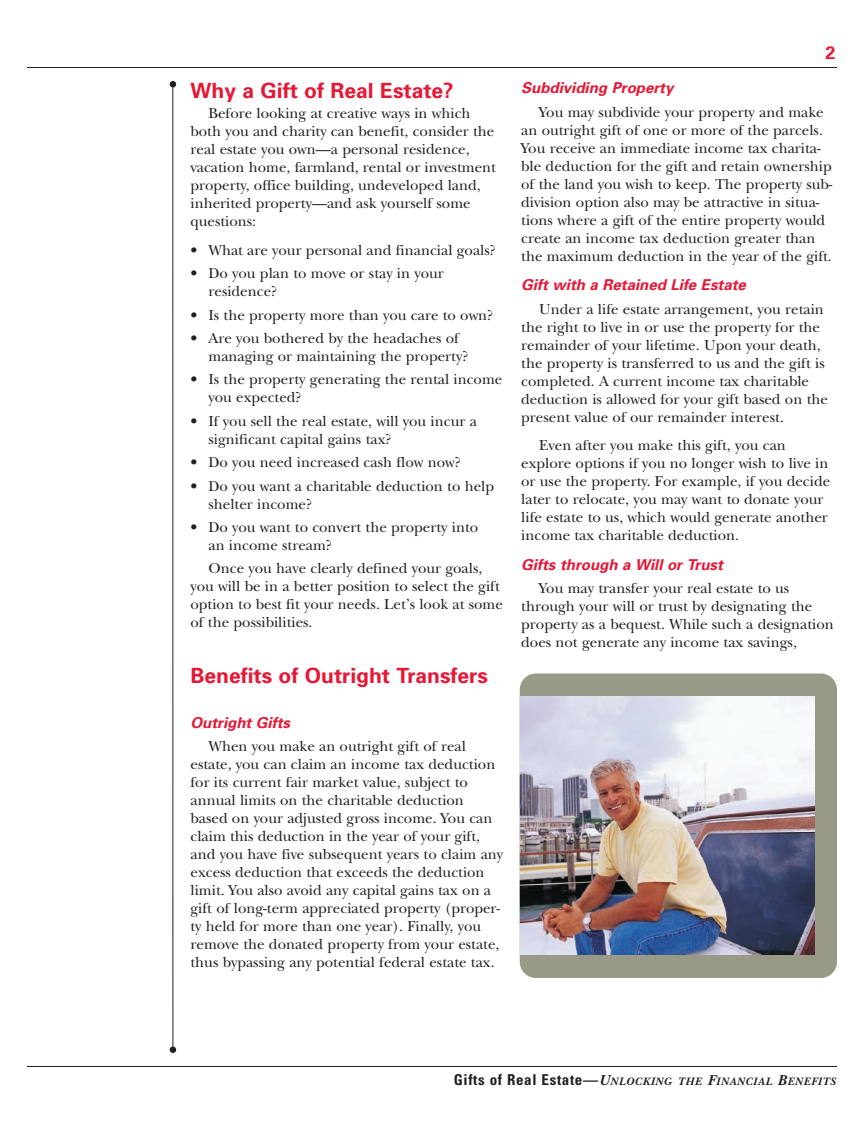
<style>
.page{position:relative;width:864px;height:1134px;background:#fff}
.page>*{position:absolute;margin:0;border:0;box-sizing:border-box;transform-origin:0 0}
.t1{font:700 21px "Univers";color:#e51836}
.t2{font:700 18px "Univers";color:#e51836}
.t3{font:15px/18px "New Baskerville";color:#231f20}
.t4{font:italic 700 15px "Univers";color:#e51836}
.t5{font:italic 700 11.25px "New Baskerville";letter-spacing:.065em;color:#231f20}
.s1{font-family:"Univers";font-style:normal;font-stretch:condensed;font-size:15px}
.s2{font-family:"Trade Gothic Bold Two";font-weight:400;font-style:normal;font-size:15px}
.s3{font-size:15px}
</style>
<div class="page">
<hr style="left:27px;top:67px;width:810px;height:1px;background:#231f20">
<hr style="left:27px;top:1066px;width:810px;height:1px;background:#231f20">
<hr style="left:172px;top:82px;width:1px;height:970px;background:#231f20">
<svg style="left:170px;top:81px;width:6px;height:6px"></svg>
<svg style="left:170px;top:1047px;width:6px;height:6px"></svg>
<div style="left:520px;top:674px;width:317px;height:304px;background:#998;border-radius:16px"></div>
<img style="left:520px;top:697px;width:294px;height:258px">
<h1 class="t1" style="left:191px;top:82px;width:265px">Why a Gift of Real Estate?</h1>
<p class="t3" style="left:191px;top:106px;width:307px;text-indent:18px">Before looking at creative ways in which both you and charity can benefit, consider the real estate you own—a personal residence, vacation home, farmland, rental or investment property, office building, undeveloped land, inherited property—and ask yourself some questions:</p>
<p class="t3" style="left:191px;top:243px;width:307px">• What are your personal and financial goals?</p>
<p class="t3" style="left:209px;top:266px;width:237px;text-indent:-18px">• Do you plan to move or stay in your residence?</p>
<p class="t3" style="left:191px;top:308px;width:304px">• Is the property more than you care to own?</p>
<p class="t3" style="left:209px;top:331px;width:261px;text-indent:-18px">• Are you bothered by the headaches of managing or maintaining the property?</p>
<p class="t3" style="left:209px;top:372px;width:295px;text-indent:-18px">• Is the property generating the rental income you expected?</p>
<p class="t3" style="left:209px;top:414px;width:270px;text-indent:-18px">• If you sell the real estate, will you incur a significant capital gains tax?</p>
<p class="t3" style="left:191px;top:455px;width:272px">• Do you need increased cash flow now?</p>
<p class="t3" style="left:209px;top:479px;width:287px;text-indent:-18px">• Do you want a charitable deduction to help shelter income?</p>
<p class="t3" style="left:209px;top:520px;width:271px;text-indent:-18px">• Do you want to convert the property into an income stream?</p>
<p class="t3" style="left:191px;top:561px;width:314px;text-indent:18px">Once you have clearly defined your goals, you will be in a better position to select the gift option to best fit your needs. Let’s look at some of the possibilities.</p>
<h1 class="t1" style="left:191px;top:667px;width:299px">Benefits of Outright Transfers</h1>
<p class="t4" style="left:191px;top:717px;width:101px">Outright Gifts</p>
<p class="t3" style="left:191px;top:739px;width:314px;text-indent:18px">When you make an outright gift of real estate, you can claim an income tax deduction for its current fair market value, subject to annual limits on the charitable deduction based on your adjusted gross income. You can claim this deduction in the year of your gift, and you have five subsequent years to claim any excess deduction that exceeds the deduction limit. You also avoid any capital gains tax on a gift of long-term appreciated property (proper&shy;ty held for more than one year). Finally, you remove the donated property from your estate, thus bypassing any potential federal estate tax.</p>
<p class="t2" style="left:825px;top:46px;width:12px">2</p>
<p class="t4" style="left:521px;top:82px;width:154px">Subdividing Property</p>
<p class="t3" style="left:521px;top:105px;width:313px;text-indent:18px">You may subdivide your property and make an outright gift of one or more of the parcels.<br>You receive an immediate income tax charita&shy;ble deduction for the gift and retain ownership of the land you wish to keep. The property sub&shy;division option also may be attractive in situa&shy;tions where a gift of the entire property would create an income tax deduction greater than the maximum deduction in the year of the gift.</p>
<p class="t4" style="left:521px;top:279px;width:226px">Gift with a Retained Life Estate</p>
<p class="t3" style="left:521px;top:302px;width:308px;text-indent:18px">Under a life estate arrangement, you retain the right to live in or use the property for the remainder of your lifetime. Upon your death, the property is transferred to us and the gift is completed. A current income tax charitable deduction is allowed for your gift based on the present value of our remainder interest.</p>
<p class="t3" style="left:521px;top:438px;width:310px;text-indent:18px">Even after you make this gift, you can explore options if you no longer wish to live in or use the property. For example, if you decide later to relocate, you may want to donate your life estate to us, which would generate another income tax charitable deduction.</p>
<p class="t4" style="left:521px;top:559px;width:203px">Gifts through a Will or Trust</p>
<p class="t3" style="left:521px;top:581px;width:314px;text-indent:18px">You may transfer your real estate to us through your will or trust by designating the property as a bequest. While such a designation does not generate any income tax savings,</p>
<p class="t5" style="left:454px;top:1074px;width:383px"><span class="s1">Gifts of Real Estate</span><span class="s2">—</span><span class="s3">U</span>NLOCKING THE <span class="s3">F</span>INANCIAL <span class="s3">B</span>ENEFITS</p>
</div>
